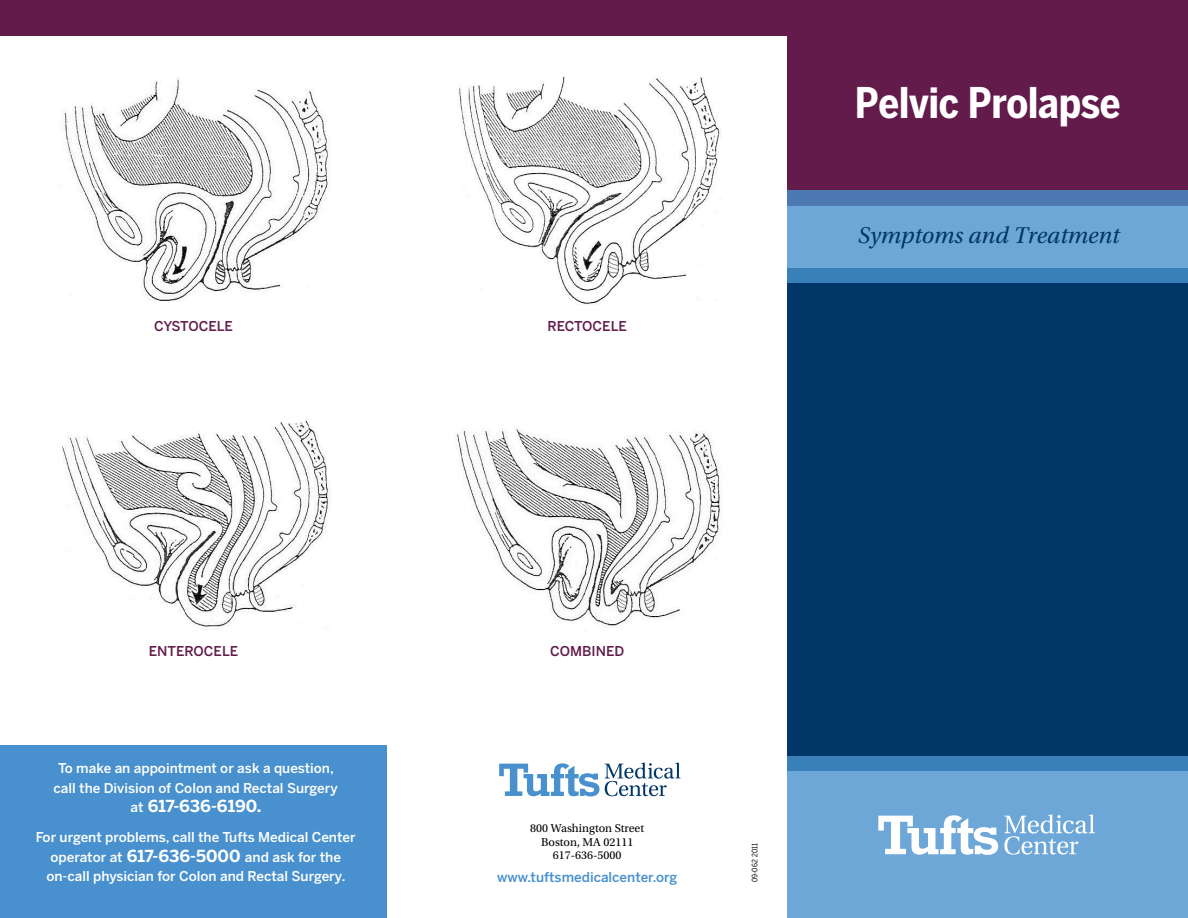
<style>
.page{position:relative;width:1188px;height:918px;background:#fff}
.page>*{position:absolute;margin:0;border:0;box-sizing:border-box;transform-origin:0 0}
.t1{font:700 42px "Benton Sans Cond";letter-spacing:-.01em;color:#fff}
.t2{font:italic 24px "Utopia Std";color:#003768}
.t3{font:700 16.5px "Benton Sans";color:#fff}
.t4{font:500 13.5px/19.5px "Benton Sans";color:#fff;text-align:center}
.t5{font:500 13.5px "Benton Sans";color:#621b4b}
.t6{font:500 13.5px "Benton Sans";color:#4891ce}
.t7{font:12px/13.5px "Utopia Std";color:#000;text-align:center}
.t8{font:7.5px "Benton Sans Cond";color:#000}
.s1{font-weight:500;font-size:13.5px}
.s2{font-weight:700;font-size:16.5px}
</style>
<div class="page">
<div style="left:0;top:745px;width:387px;height:173px;background:#4891ce"></div>
<div style="left:0;top:0;width:788px;height:36px;background:#621b4b"></div>
<div style="left:788px;top:268px;width:400px;height:503px;background:#003768"></div>
<svg style="left:788px;top:756px;width:400px;height:162px;background:#66a2d3"></svg>
<div style="left:788px;top:0;width:400px;height:206px;background:#621b4b"></div>
<svg style="left:788px;top:190px;width:400px;height:93px;background:#5e98cb"></svg>
<svg style="left:878px;top:815px;width:120px;height:40px"></svg>
<svg style="left:1004px;top:814px;width:91px;height:41px;background:#8dbbe0"></svg>
<svg style="left:499px;top:763px;width:182px;height:33px"></svg>
<img style="left:63px;top:78px;width:266px;height:223px">
<img style="left:458px;top:77px;width:263px;height:228px">
<img style="left:62px;top:419px;width:269px;height:210px">
<img style="left:456px;top:428px;width:266px;height:199px">
<p class="t5" style="left:154px;top:318px;width:80px">Cystoc ele</p>
<p class="t5" style="left:548px;top:318px;width:81px">RECTocele</p>
<h1 class="t1" style="left:855px;top:79px;width:267px">Pelvic Prolapse</h1>
<h2 class="t2" style="left:858px;top:223px;width:263px">Symptoms and Treatment</h2>
<p class="t5" style="left:149px;top:643px;width:91px">ENTERocele</p>
<p class="t5" style="left:550px;top:643px;width:76px">COMBINED</p>
<p class="t4" style="left:54px;top:759px;width:286px">To make an appointment or ask a question, call the Division of Colon and Rectal Surgery</p>
<p class="t3" style="left:131px;top:797px;width:132px"><span class="s1">at</span> 617-636-6190.</p>
<p class="t4" style="left:36px;top:828px;width:321px">For urgent problems, call the Tufts Medical Center operator at <span class="s2">617-636-5000</span> and ask for the on-call physician for Colon and Rectal Surgery.</p>
<p class="t7" style="left:530px;top:822px;width:115px">800 Washington Street<br>Boston, MA 02111<br>617-636-5000</p>
<p class="t6" style="left:497px;top:869px;width:182px">www.tuftsmedicalcenter.org</p>
<p class="t8" style="left:750px;top:882px;width:41px;rotate:-90deg">09-062 2011</p>
</div>
